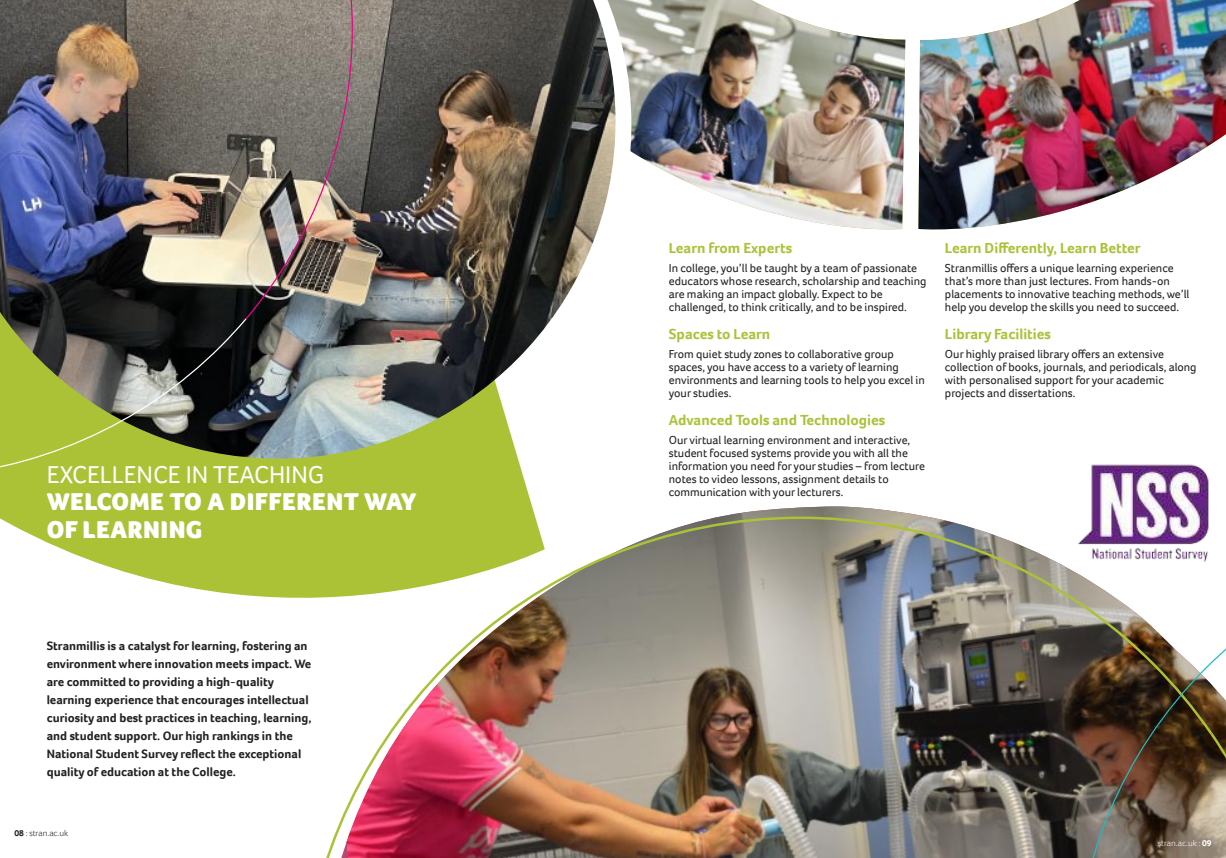
<style>
.page{position:relative;width:1226px;height:858px;background:#fff}
.page>*{position:absolute;margin:0;border:0;box-sizing:border-box;transform-origin:0 0}
.t1{font:900 25px/27.5px "Foco";letter-spacing:.015em;color:#fff}
.t2{font:25px "Foco";color:#fff}
.t3{font:700 15px "Foco";color:#abc237}
.t4{font:700 12.5px/18px "Foco";color:#221f1f}
.t5{font:11.88px/13px "Foco";color:#221f1f}
.t6{font:300 8.75px "Foco";color:#221f1f}
.t7{font:300 8.75px "Foco";color:#fff}
.s1{font-weight:700}
</style>
<div class="page">
<img style="left:631px;top:0;width:274px;height:230px">
<img style="left:918px;top:0;width:308px;height:230px">
<svg style="left:0;top:458px;width:532px;height:140px;fill:#abc237"></svg>
<img style="left:354px;top:0;width:262px;height:458px">
<img style="left:0;top:0;width:354px;height:478px">
<svg style="left:0;top:317px;width:248px;height:161px;background:#6d773c"></svg>
<img style="left:1091px;top:464px;width:118px;height:42px">
<img style="left:323px;top:506px;width:886px;height:9px">
<img style="left:299px;top:515px;width:910px;height:342px">
<img style="left:885px;top:522px;width:324px;height:215px">
<img style="left:1074px;top:535px;width:152px;height:322px">
<h1 class="t2" style="left:47px;top:463px;width:279px">EXCELLENCE IN TEACHING</h1>
<h1 class="t1" style="left:47px;top:490px;width:371px">WELCOME TO A DIFFERENT WAY<br>OF LEARNING</h1>
<p class="t4" style="left:47px;top:638px;width:266px">Stranmillis is a catalyst for learning, fostering an environment where innovation meets impact. We are committed to providing a high-quality learning experience that encourages intellectual curiosity and best practices in teaching, learning, and student support. Our high rankings in the National Student Survey reflect the exceptional quality of education at the College.</p>
<p class="t6" style="left:14px;top:827px;width:56px"><span class="s1">08</span> : stran.ac.uk</p>
<p class="t3" style="left:669px;top:242px;width:125px">Learn from Experts</p>
<p class="t5" style="left:669px;top:262px;width:259px">In college, you’ll be taught by a team of passionate educators whose research, scholarship and teaching are making an impact globally. Expect to be challenged, to think critically, and to be inspired.</p>
<p class="t3" style="left:669px;top:328px;width:103px">Spaces to Learn</p>
<p class="t5" style="left:669px;top:348px;width:258px">From quiet study zones to collaborative group spaces, you have access to a variety of learning environments and learning tools to help you excel in your studies.</p>
<p class="t3" style="left:669px;top:414px;width:218px">Advanced Tools and Technologies</p>
<p class="t5" style="left:669px;top:434px;width:258px">Our virtual learning environment and interactive, student focused systems provide you with all the information you need for your studies – from lecture notes to video lessons, assignment details to communication with your lecturers.</p>
<p class="t3" style="left:945px;top:242px;width:197px">Learn Differently, Learn Better</p>
<p class="t5" style="left:945px;top:262px;width:246px">Stranmillis offers a unique learning experience that’s more than just lectures. From hands-on placements to innovative teaching methods, we’ll help you develop the skills you need to succeed.</p>
<p class="t3" style="left:945px;top:328px;width:108px">Library Facilities</p>
<p class="t5" style="left:945px;top:348px;width:253px">Our highly praised library offers an extensive collection of books, journals, and periodicals, along with personalised support for your academic projects and dissertations.</p>
<p class="t7" style="left:1158px;top:837px;width:55px">stran.ac.uk : <span class="s1">09</span></p>
</div>
